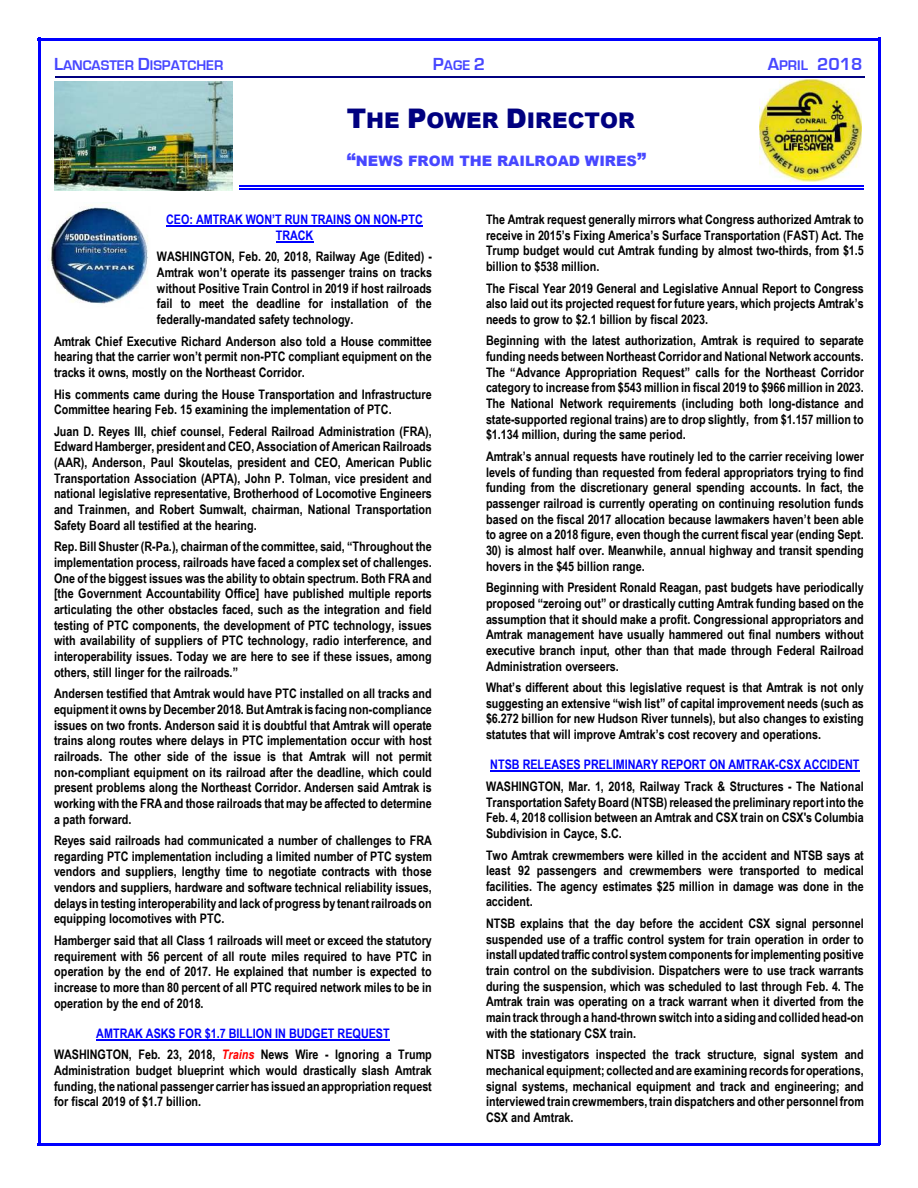
<style>
.page{position:relative;width:918px;height:1188px;background:#fff}
.page>*{position:absolute;margin:0;border:0;box-sizing:border-box;transform-origin:0 0}
.t1{font:900 21.6px "Arial";color:#000080}
.t2{font:700 18px "Eurostile";color:#4747ff}
.t3{font:900 14.4px "Arial";color:#4747ff}
.t4{font:700 14.4px "Eurostile";color:#4747ff}
.t5{font:700 13.2px/15.6px "Arial Narrow";color:#000;text-align:justify}
.t6{font:700 13.2px/15.6px "Arial Narrow";color:#00f;text-align:center}
.s1{font-size:18px}
.s2{font-size:14.4px}
.s3{font-size:27px}
.s4{color:#00f}
.s5{font-style:italic;color:#f00}
</style>
<div class="page">
<hr style="left:38px;top:38px;width:2px;height:1107px;background:#00f">
<hr style="left:878px;top:38px;width:3px;height:1107px;background:#00f">
<hr style="left:38px;top:38px;width:842px;height:2px;background:#00f">
<hr style="left:38px;top:1143px;width:842px;height:3px;background:#00f">
<hr style="left:55px;top:76px;width:810px;height:2px;background:#000080">
<img style="left:760px;top:79px;width:101px;height:103px">
<hr style="left:166px;top:226px;width:257px;height:1px;background:#00f">
<hr style="left:276px;top:241px;width:37px;height:1px;background:#00f">
<hr style="left:96px;top:1040px;width:294px;height:1px;background:#00f">
<hr style="left:490px;top:771px;width:370px;height:1px;background:#00f">
<hr style="left:239px;top:185px;width:625px;height:2px;background:#00f">
<hr style="left:239px;top:188px;width:625px;height:2px;background:#00f">
<img style="left:55px;top:81px;width:177px;height:109px">
<img style="left:48px;top:205px;width:100px;height:99px">
<p class="t4" style="left:54px;top:57px;width:171px"><span class="s1">L</span>ANCASTER <span class="s1">D</span>ISPATCHER</p>
<p class="t4" style="left:433px;top:57px;width:54px"><span class="s1">P</span>AGE <span class="s1">2</span></p>
<h2 class="t2" style="left:768px;top:54px;width:96px">A<span class="s2">PRIL</span> 2018</h2>
<h1 class="t1" style="left:347px;top:105px;width:289px"><span class="s3">T</span>HE <span class="s3">P</span>OWER <span class="s3">D</span>IRECTOR</h1>
<p class="t3" style="left:347px;top:150px;width:301px"><span class="s1">“</span>NEWS FROM THE RAILROAD WIRES<span class="s1">”</span></p>
<p class="t6" style="left:166px;top:212px;width:258px">CEO: AMTRAK WON’T RUN TRAINS ON NON-PTC<br>TRACK</p>
<p class="t5" style="left:157px;top:249px;width:277px">WASHINGTON, Feb. 20, 2018, Railway Age (Edited) - Amtrak won’t operate its passenger trains on tracks without Positive Train Control in 2019 if host railroads fail to meet the deadline for installation of the federally-mandated safety technology.</p>
<p class="t5" style="left:54px;top:333px;width:379px">Amtrak Chief Executive Richard Anderson also told a House committee hearing that the carrier won’t permit non-PTC compliant equipment on the tracks it owns, mostly on the Northeast Corridor.</p>
<p class="t5" style="left:54px;top:386px;width:379px">His comments came during the House Transportation and Infrastructure<br>Committee hearing Feb. 15 examining the implementation of PTC.</p>
<p class="t5" style="left:54px;top:423px;width:379px">Juan D. Reyes III, chief counsel, Federal Railroad Administration (FRA), Edward Hamberger, president and CEO, Association of American Railroads (AAR), Anderson, Paul Skoutelas, president and CEO, American Public Transportation Association (APTA), John P. Tolman, vice president and national legislative representative, Brotherhood of Locomotive Engineers and Trainmen, and Robert Sumwalt, chairman, National Transportation Safety Board all testified at the hearing.</p>
<p class="t5" style="left:54px;top:539px;width:379px">Rep. Bill Shuster (R-Pa.), chairman of the committee, said, “Throughout the implementation process, railroads have faced a complex set of challenges.<br>One of the biggest issues was the ability to obtain spectrum. Both FRA and [the Government Accountability Office] have published multiple reports articulating the other obstacles faced, such as the integration and field testing of PTC components, the development of PTC technology, issues with availability of suppliers of PTC technology, radio interference, and interoperability issues. Today we are here to see if these issues, among others, still linger for the railroads.”</p>
<p class="t5" style="left:54px;top:686px;width:379px">Andersen testified that Amtrak would have PTC installed on all tracks and equipment it owns by December 2018. But Amtrak is facing non-compliance issues on two fronts. Anderson said it is doubtful that Amtrak will operate trains along routes where delays in PTC implementation occur with host railroads. The other side of the issue is that Amtrak will not permit non-compliant equipment on its railroad after the deadline, which could present problems along the Northeast Corridor. Andersen said Amtrak is working with the FRA and those railroads that may be affected to determine a path forward.</p>
<p class="t5" style="left:54px;top:833px;width:379px">Reyes said railroads had communicated a number of challenges to FRA regarding PTC implementation including a limited number of PTC system vendors and suppliers, lengthy time to negotiate contracts with those vendors and suppliers, hardware and software technical reliability issues, delays in testing interoperability and lack of progress by tenant railroads on equipping locomotives with PTC.</p>
<p class="t5" style="left:54px;top:932px;width:379px">Hamberger said that all Class 1 railroads will meet or exceed the statutory requirement with 56 percent of all route miles required to have PTC in operation by the end of 2017. He explained that number is expected to increase to more than 80 percent of all PTC required network miles to be in operation by the end of 2018.</p>
<p class="t5" style="left:54px;top:1022px;width:379px;line-height:21.6px;text-align:center"><span class="s4">AMTRAK ASKS FOR $1.7 BILLION IN BUDGET REQUEST<br></span>WASHINGTON, Feb. 23, 2018, <span class="s5">Trains</span> News Wire - Ignoring a Trump</p>
<p class="t5" style="left:54px;top:1063px;width:379px">Administration budget blueprint which would drastically slash Amtrak funding, the national passenger carrier has issued an appropriation request for fiscal 2019 of $1.7 billion.</p>
<p class="t5" style="left:486px;top:211px;width:379px">The Amtrak request generally mirrors what Congress authorized Amtrak to receive in 2015’s Fixing America’s Surface Transportation (FAST) Act. The Trump budget would cut Amtrak funding by almost two-thirds, from $1.5 billion to $538 million.</p>
<p class="t5" style="left:486px;top:280px;width:379px">The Fiscal Year 2019 General and Legislative Annual Report to Congress also laid out its projected request for future years, which projects Amtrak’s needs to grow to $2.1 billion by fiscal 2023.</p>
<p class="t5" style="left:486px;top:333px;width:379px">Beginning with the latest authorization, Amtrak is required to separate funding needs between Northeast Corridor and National Network accounts.<br>The “Advance Appropriation Request” calls for the Northeast Corridor category to increase from $543 million in fiscal 2019 to $966 million in 2023.<br>The National Network requirements (including both long-distance and state-supported regional trains) are to drop slightly, from $1.157 million to $1.134 million, during the same period.</p>
<p class="t5" style="left:486px;top:448px;width:379px">Amtrak’s annual requests have routinely led to the carrier receiving lower levels of funding than requested from federal appropriators trying to find funding from the discretionary general spending accounts. In fact, the passenger railroad is currently operating on continuing resolution funds based on the fiscal 2017 allocation because lawmakers haven’t been able to agree on a 2018 figure, even though the current fiscal year (ending Sept.</p>
<p class="t5" style="left:486px;top:542px;width:379px">30) is almost half over. Meanwhile, annual highway and transit spending hovers in the $45 billion range.</p>
<p class="t5" style="left:486px;top:580px;width:379px">Beginning with President Ronald Reagan, past budgets have periodically proposed “zeroing out” or drastically cutting Amtrak funding based on the assumption that it should make a profit. Congressional appropriators and Amtrak management have usually hammered out final numbers without executive branch input, other than that made through Federal Railroad Administration overseers.</p>
<p class="t5" style="left:486px;top:680px;width:379px">What’s different about this legislative request is that Amtrak is not only suggesting an extensive “wish list” of capital improvement needs (such as $6.272 billion for new Hudson River tunnels), but also changes to existing statutes that will improve Amtrak’s cost recovery and operations.</p>
<p class="t6" style="left:490px;top:757px;width:371px">NTSB RELEASES PRELIMINARY REPORT ON AMTRAK-CSX ACCIDENT</p>
<p class="t5" style="left:486px;top:778px;width:379px">WASHINGTON, Mar. 1, 2018, Railway Track &amp; Structures - The National Transportation Safety Board (NTSB) released the preliminary report into the Feb. 4, 2018 collision between an Amtrak and CSX train on CSX's Columbia Subdivision in Cayce, S.C.</p>
<p class="t5" style="left:486px;top:847px;width:379px">Two Amtrak crewmembers were killed in the accident and NTSB says at least 92 passengers and crewmembers were transported to medical facilities. The agency estimates $25 million in damage was done in the accident.</p>
<p class="t5" style="left:486px;top:916px;width:379px">NTSB explains that the day before the accident CSX signal personnel suspended use of a traffic control system for train operation in order to install updated traffic control system components for implementing positive train control on the subdivision. Dispatchers were to use track warrants during the suspension, which was scheduled to last through Feb. 4. The Amtrak train was operating on a track warrant when it diverted from the main track through a hand-thrown switch into a siding and collided head-on with the stationary CSX train.</p>
<p class="t5" style="left:486px;top:1047px;width:379px">NTSB investigators inspected the track structure, signal system and mechanical equipment; collected and are examining records for operations, signal systems, mechanical equipment and track and engineering; and interviewed train crewmembers, train dispatchers and other personnel from CSX and Amtrak.</p>
</div>
